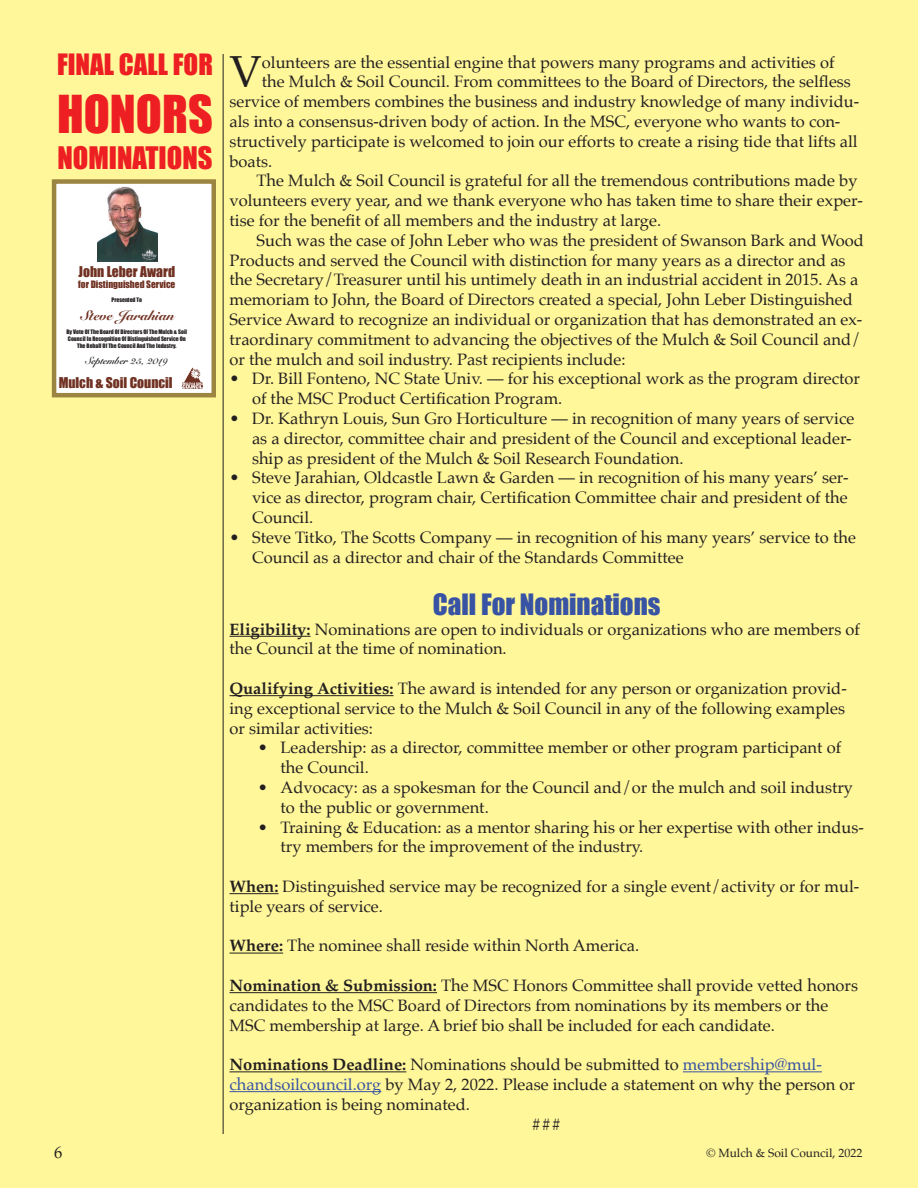
<style>
.page{position:relative;width:918px;height:1188px;background:#fff}
.page>*{position:absolute;margin:0;border:0;box-sizing:border-box;transform-origin:0 0}
.t1{font:48px "Impact";color:#ee1f23}
.t2{font:44.85px "Palatino";color:#231f20}
.t3{font:28.5px "Impact";color:#ee1f23}
.t4{font:27px "Impact";color:#3853a3}
.t5{font:27px "Impact";color:#ee1f23}
.t6{font:16.5px/19.8px "Palatino";color:#231f20}
.t7{font:15px "Palatino";color:#231f20}
.t8{font:13.65px "Impact";color:#703122}
.t9{font:900 13.65px "Snell Roundhand";color:#703122}
.t10{font:12px "Palatino";color:#231f20}
.t11{font:700 10.2px "Snell Roundhand";color:#231f20}
.t12{font:9.45px "Impact";color:#703122}
.t13{font:5.7px/6.8px "Impact";color:#231f20;text-align:center}
.s1{font-weight:700}
.s2{color:#3853a3}
</style>
<div class="page">
<div style="left:0;top:0;width:917px;height:1188px;background:#fff79a"></div>
<hr style="left:917px;top:0;width:1px;height:1188px;background:#fff79a">
<hr style="left:223px;top:54px;width:1px;height:1080px;background:#231f20">
<hr style="left:230px;top:636px;width:81px;height:1px;background:#231f20">
<hr style="left:230px;top:695px;width:164px;height:1px;background:#231f20">
<hr style="left:230px;top:893px;width:49px;height:1px;background:#231f20">
<hr style="left:230px;top:953px;width:53px;height:1px;background:#231f20">
<hr style="left:230px;top:992px;width:207px;height:1px;background:#231f20">
<hr style="left:230px;top:1071px;width:176px;height:1px;background:#231f20">
<hr style="left:683px;top:1071px;width:139px;height:1px;background:#3853a3">
<hr style="left:230px;top:1091px;width:151px;height:1px;background:#3853a3">
<div style="left:54px;top:182px;width:160px;height:213px;background:#fff"></div>
<img style="left:181px;top:367px;width:23px;height:22px">
<img style="left:97px;top:186px;width:60px;height:75px">
<div style="left:52px;top:179px;width:164px;height:218px;border:4px solid #9c8541"></div>
<h3 class="t5" style="left:57px;top:48px;width:157px">FINAL CALL FOR</h3>
<h1 class="t1" style="left:57px;top:85px;width:157px">HONORS</h1>
<h3 class="t3" style="left:57px;top:140px;width:157px">NOMINATIONS</h3>
<p class="t8" style="left:79px;top:261px;width:98px">John Leber Award</p>
<p class="t12" style="left:78px;top:277px;width:99px">for Distinguished Service</p>
<p class="t13" style="left:112px;top:296px;width:32px">Presented To</p>
<p class="t9" style="left:80px;top:307px;width:96px">Steve Jarahian</p>
<p class="t13" style="left:67px;top:329px;width:122px">By Vote Of The Board Of Directors Of The Mulch &amp; Soil<br>Council In Recognition Of Distinguished Service On<br>The Behalf Of The Council And The Industry.</p>
<p class="t11" style="left:86px;top:351px;width:84px">September 25, 2019</p>
<p class="t8" style="left:59px;top:372px;width:116px">Mulch &amp; Soil Council</p>
<h2 class="t2" style="left:230px;top:35px;width:34px">V</h2>
<p class="t6" style="left:262px;top:52px;width:574px">olunteers are the essential engine that powers many programs and activities of</p>
<p class="t6" style="left:262px;top:72px;width:591px">the Mulch &amp; Soil Council. From committees to the Board of Directors, the selfless</p>
<p class="t6" style="left:230px;top:92px;width:631px">service of members combines the business and industry knowledge of many individu-</p>
<p class="t6" style="left:230px;top:111px;width:612px">als into a consensus-driven body of action. In the MSC, everyone who wants to con-</p>
<p class="t6" style="left:230px;top:131px;width:630px">structively participate is welcomed to join our efforts to create a rising tide that lifts all</p>
<p class="t6" style="left:230px;top:151px;width:44px">boats.</p>
<p class="t6" style="left:256px;top:171px;width:603px">The Mulch &amp; Soil Council is grateful for all the tremendous contributions made by</p>
<p class="t6" style="left:230px;top:191px;width:635px">volunteers every year, and we thank everyone who has taken time to share their exper-</p>
<p class="t6" style="left:230px;top:210px;width:433px">tise for the benefit of all members and the industry at large.</p>
<p class="t6" style="left:256px;top:230px;width:609px">Such was the case of John Leber who was the president of Swanson Bark and Wood</p>
<p class="t6" style="left:230px;top:250px;width:618px">Products and served the Council with distinction for many years as a director and as</p>
<p class="t6" style="left:230px;top:270px;width:630px">the Secretary/Treasurer until his untimely death in an industrial accident in 2015. As a</p>
<p class="t6" style="left:230px;top:290px;width:625px">memoriam to John, the Board of Directors created a special, John Leber Distinguished</p>
<p class="t6" style="left:230px;top:309px;width:634px">Service Award to recognize an individual or organization that has demonstrated an ex-</p>
<p class="t6" style="left:230px;top:329px;width:633px">traordinary commitment to advancing the objectives of the Mulch &amp; Soil Council and/</p>
<p class="t6" style="left:230px;top:349px;width:398px">or the mulch and soil industry. Past recipients include:</p>
<p class="t6" style="left:252px;top:369px;width:609px;text-indent:-23px">• Dr. Bill Fonteno, NC State Univ. — for his exceptional work as the program director of the MSC Product Certification Program.</p>
<p class="t6" style="left:252px;top:408px;width:604px;text-indent:-23px">• Dr. Kathryn Louis, Sun Gro Horticulture — in recognition of many years of service as a director, committee chair and president of the Council and exceptional leader&shy;ship as president of the Mulch &amp; Soil Research Foundation.</p>
<p class="t6" style="left:252px;top:468px;width:598px;text-align:justify;text-indent:-23px">• Steve Jarahian, Oldcastle Lawn &amp; Garden — in recognition of his many years’ ser&shy;vice as director, program chair, Certification Committee chair and president of the Council.</p>
<p class="t6" style="left:252px;top:527px;width:605px;text-indent:-23px">• Steve Titko, The Scotts Company — in recognition of his many years’ service to the<br>Council as a director and chair of the Standards Committee</p>
<h3 class="t4" style="left:433px;top:588px;width:229px">Call For Nominations</h3>
<p class="t6" style="left:230px;top:619px;width:632px"><span class="s1">Eligibility:</span> Nominations are open to individuals or organizations who are members of the Council at the time of nomination.</p>
<p class="t6" style="left:230px;top:678px;width:619px;text-align:justify"><span class="s1">Qualifying Activities:</span> The award is intended for any person or organization provid&shy;ing exceptional service to the Mulch &amp; Soil Council in any of the following examples or similar activities:</p>
<p class="t6" style="left:281px;top:738px;width:562px;text-indent:-23px">• Leadership: as a director, committee member or other program participant of the Council.</p>
<p class="t6" style="left:281px;top:777px;width:574px;text-indent:-23px">• Advocacy: as a spokesman for the Council and/or the mulch and soil industry to the public or government.</p>
<p class="t6" style="left:281px;top:817px;width:585px;text-indent:-23px">• Training &amp; Education: as a mentor sharing his or her expertise with other indus&shy;try members for the improvement of the industry.</p>
<p class="t6" style="left:230px;top:876px;width:631px"><span class="s1">When:</span> Distinguished service may be recognized for a single event/activity or for mul&shy;tiple years of service.</p>
<p class="t6" style="left:230px;top:936px;width:411px"><span class="s1">Where:</span> The nominee shall reside within North America.</p>
<p class="t6" style="left:230px;top:975px;width:630px"><span class="s1">Nomination &amp; Submission:</span> The MSC Honors Committee shall provide vetted honors candidates to the MSC Board of Directors from nominations by its members or the<br>MSC membership at large. A brief bio shall be included for each candidate.</p>
<p class="t6" style="left:230px;top:1055px;width:594px"><span class="s1">Nominations Deadline:</span> Nominations should be submitted to <span class="s2">membership@mul-</span></p>
<p class="t6" style="left:230px;top:1074px;width:627px"><span class="s2">chandsoilcouncil.org</span> by May 2, 2022. Please include a statement on why the person or</p>
<p class="t6" style="left:230px;top:1094px;width:242px">organization is being nominated.</p>
<p class="t6" style="left:532px;top:1114px;width:31px">###</p>
<p class="t7" style="left:54px;top:1141px;width:9px">6</p>
<p class="t7" style="left:667px;top:1141px;width:197px">© Mulch &amp; Soil Council, 2005</p>
<p class="t10" style="left:706px;top:1143px;width:158px">© Mulch &amp; Soil Council, 2022</p>
</div>
